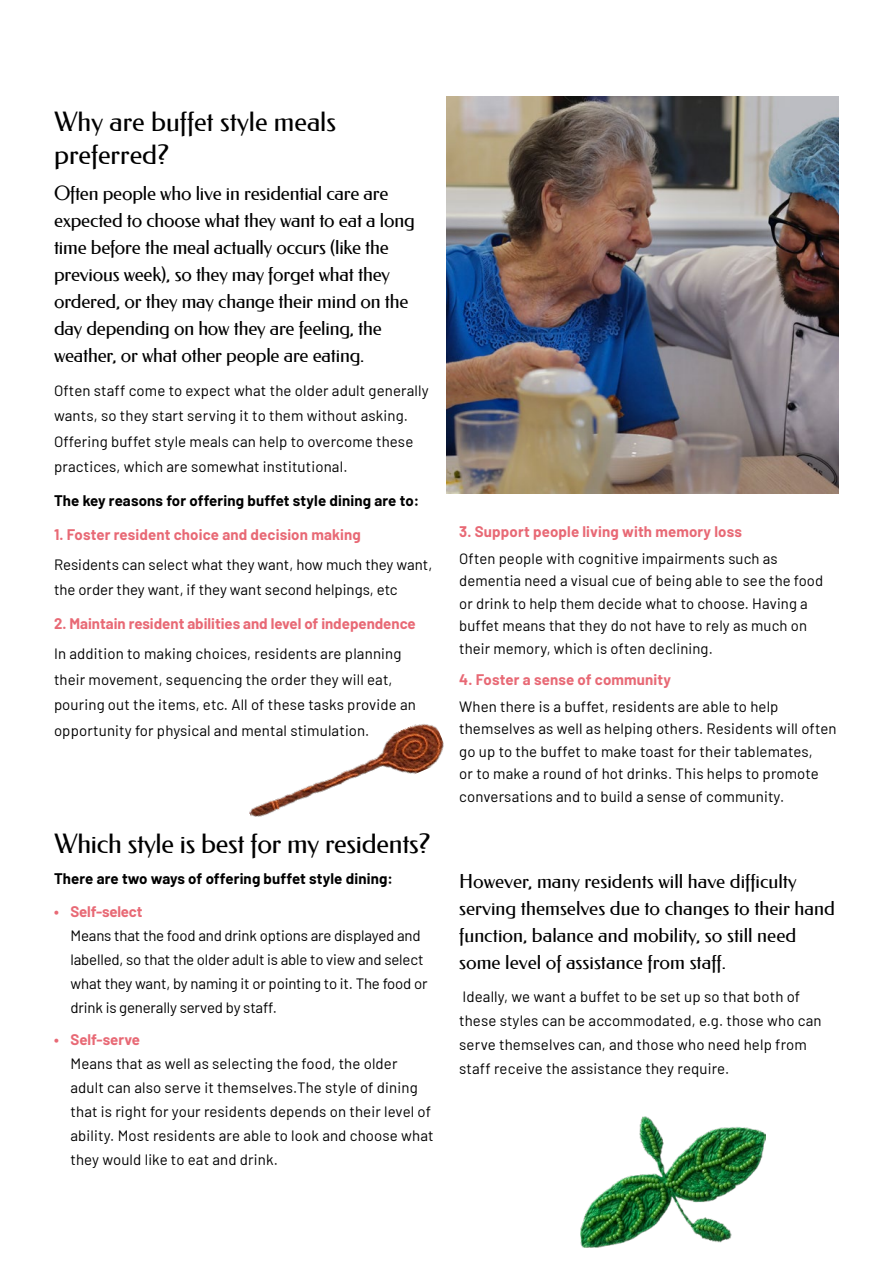
<style>
.page{position:relative;width:893px;height:1263px;background:#fff}
.page>*{position:absolute;margin:0;border:0;box-sizing:border-box;transform-origin:0 0}
.t1{font:27px/33px "Federo";letter-spacing:-.005em;color:#000}
.t2{font:19.5px/27px "Federo";letter-spacing:-.01em;color:#000}
.t3{font:15px/25.5px "Barlow";letter-spacing:.01em;color:#000}
.t4{font:15px/24px "Barlow";letter-spacing:-.01em;color:#000}
.t5{font:700 15px "Barlow";letter-spacing:.005em;color:#e86975}
.t6{font:700 15px "Barlow";letter-spacing:.01em;color:#000}
</style>
<div class="page">
<img style="left:446px;top:97px;width:393px;height:396px">
<img style="left:249px;top:724px;width:195px;height:93px">
<img style="left:580px;top:1117px;width:186px;height:130px">
<h1 class="t1" style="left:54px;top:106px;width:284px">Why are buffet style meals preferred?</h1>
<p class="t2" style="left:54px;top:180px;width:362px">Often people who live in residential care are expected to choose what they want to eat a long time before the meal actually occurs (like the previous week), so they may forget what they ordered, or they may change their mind on the day depending on how they are feeling, the weather, or what other people are eating.</p>
<p class="t3" style="left:54px;top:376px;width:376px">Often staff come to expect what the older adult generally wants, so they start serving it to them without asking.<br>Offering buffet style meals can help to overcome these practices, which are somewhat institutional.</p>
<p class="t6" style="left:54px;top:490px;width:367px">The key reasons for offering buffet style dining are to:</p>
<p class="t5" style="left:54px;top:524px;width:308px">1. Foster resident choice and decision making</p>
<p class="t3" style="left:54px;top:551px;width:380px">Residents can select what they want, how much they want, the order they want, if they want second helpings, etc</p>
<p class="t5" style="left:54px;top:613px;width:363px">2. Maintain resident abilities and level of independence</p>
<p class="t3" style="left:54px;top:640px;width:363px">In addition to making choices, residents are planning their movement, sequencing the order they will eat, pouring out the items, etc. All of these tasks provide an opportunity for physical and mental stimulation.</p>
<h1 class="t1" style="left:54px;top:827px;width:378px">Which style is best for my residents?</h1>
<p class="t6" style="left:54px;top:868px;width:340px">There are two ways of offering buffet style dining:</p>
<p class="t5" style="left:54px;top:900px;width:90px">• Self-select</p>
<p class="t4" style="left:70px;top:922px;width:359px">Means that the food and drink options are displayed and labelled, so that the older adult is able to view and select what they want, by naming it or pointing to it. The food or drink is generally served by staff.</p>
<p class="t5" style="left:54px;top:1029px;width:87px">• Self-serve</p>
<p class="t3" style="left:70px;top:1051px;width:365px;line-height:24px">Means that as well as selecting the food, the older adult can also serve it themselves.The style of dining that is right for your residents depends on their level of ability. Most residents are able to look and choose what they would like to eat and drink.</p>
<p class="t5" style="left:459px;top:521px;width:284px">3. Support people living with memory loss</p>
<p class="t3" style="left:459px;top:546px;width:366px;line-height:22.5px">Often people with cognitive impairments such as dementia need a visual cue of being able to see the food or drink to help them decide what to choose. Having a buffet means that they do not have to rely as much on their memory, which is often declining.</p>
<p class="t5" style="left:459px;top:668px;width:213px">4. Foster a sense of community</p>
<p class="t3" style="left:459px;top:694px;width:379px;line-height:22.6px">When there is a buffet, residents are able to help themselves as well as helping others. Residents will often go up to the buffet to make toast for their tablemates,<br>or to make a round of hot drinks. This helps to promote conversations and to build a sense of community.</p>
<h2 class="t2" style="left:459px;top:868px;width:377px">However, many residents will have difficulty serving themselves due to changes to their hand function, balance and mobility, so still need some level of assistance from staff.</h2>
<p class="t3" style="left:459px;top:983px;width:364px;line-height:24px">Ideally, we want a buffet to be set up so that both of these styles can be accommodated, e.g. those who can serve themselves can, and those who need help from staff receive the assistance they require.</p>
</div>
